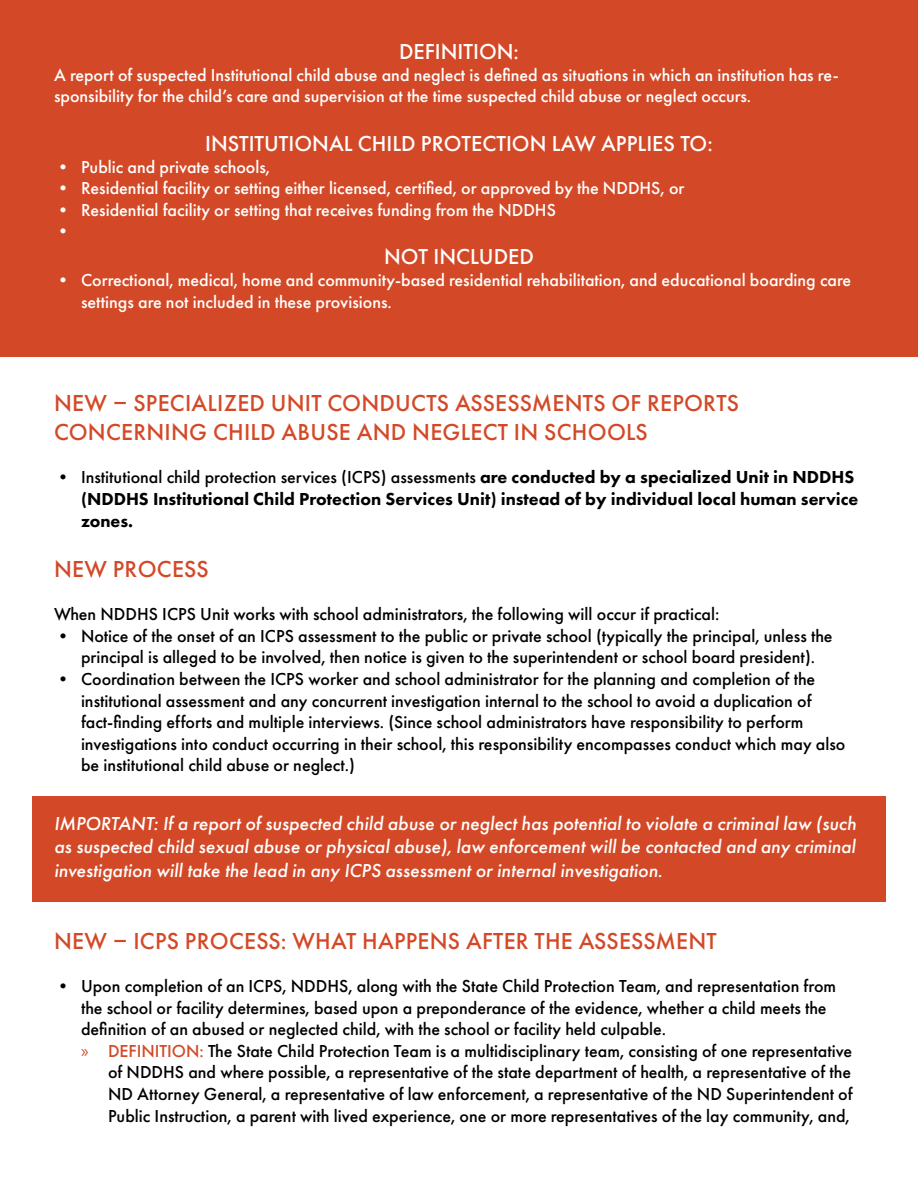
<style>
.page{position:relative;width:918px;height:1188px;background:#fff}
.page>*{position:absolute;margin:0;border:0;box-sizing:border-box;transform-origin:0 0}
.t1{font:500 24px/28.8px "Futura PT";letter-spacing:.01em;color:#d34927}
.t2{font:500 22.5px "Futura PT";color:#fff}
.t3{font:italic 500 19.5px/23.4px "Futura PT";color:#fff;text-align:justify}
.t4{font:500 18px/21.6px "Futura PT";color:#000;text-align:center}
.t5{font:500 18px/21.6px "Futura PT";color:#fff}
.t6{font:800 18px/21.6px "Futura PT";color:#000}
.s1{font-weight:500}
.s2{font-family:"Myriad Pro";font-weight:400;color:#d34927}
.s3{color:#d34927}
</style>
<div class="page">
<div style="left:32px;top:796px;width:854px;height:106px;background:#d34927"></div>
<div style="left:0;top:0;width:918px;height:356px;background:#d34927"></div>
<p class="t2" style="left:399px;top:38px;width:121px">DEFINITION:</p>
<p class="t5" style="left:54px;top:64px;width:787px">A report of suspected Institutional child abuse and neglect is defined as situations in which an institution has re&shy;sponsibility for the child’s care and supervision at the time suspected child abuse or neglect occurs.</p>
<p class="t2" style="left:205px;top:130px;width:509px">INSTITUTIONAL CHILD PROTECTION LAW APPLIES TO:</p>
<p class="t5" style="left:54px;top:156px;width:218px">• Public and private schools,</p>
<p class="t5" style="left:54px;top:177px;width:632px">• Residential facility or setting either licensed, certified, or approved by the NDDHS, or</p>
<p class="t5" style="left:54px;top:199px;width:503px">• Residential facility or setting that receives funding from the NDDHS •</p>
<p class="t2" style="left:384px;top:243px;width:151px">NOT INCLUDED</p>
<p class="t5" style="left:81px;top:269px;width:772px;text-indent:-27px">• Correctional, medical, home and community-based residential rehabilitation, and educational boarding care settings are not included in these provisions.</p>
<h1 class="t1" style="left:54px;top:389px;width:687px">NEW – SPECIALIZED UNIT CONDUCTS ASSESSMENTS OF REPORTS<br>CONCERNING CHILD ABUSE AND NEGLECT IN SCHOOLS</h1>
<p class="t6" style="left:81px;top:466px;width:779px;text-indent:-27px"><span class="s1">• Institutional child protection services (ICPS) assessments</span> are conducted by a specialized Unit in NDDHS (NDDHS Institutional Child Protection Services Unit) instead of by individual local human service zones.</p>
<h1 class="t1" style="left:54px;top:555px;width:156px">NEW PROCESS</h1>
<p class="t4" style="left:54px;top:603px;width:667px">When NDDHS ICPS Unit works with school administrators, the following will occur if practical:</p>
<p class="t4" style="left:54px;top:625px;width:780px">• Notice of the onset of an ICPS assessment to the public or private school (typically the principal, unless the principal is alleged to be involved, then notice is given to the superintendent or school board president).</p>
<p class="t4" style="left:81px;top:668px;width:766px;text-align:left;text-indent:-27px">• Coordination between the ICPS worker and school administrator for the planning and completion of the institutional assessment and any concurrent investigation internal to the school to avoid a duplication of fact-finding efforts and multiple interviews. (Since school administrators have responsibility to perform investigations into conduct occurring in their school, this responsibility encompasses conduct which may also be institutional child abuse or neglect.)</p>
<p class="t3" style="left:54px;top:812px;width:804px">IMPORTANT: If a report of suspected child abuse or neglect has potential to violate a criminal law (such as suspected child sexual abuse or physical abuse), law enforcement will be contacted and any criminal investigation will take the lead in any ICPS assessment or internal investigation.</p>
<h1 class="t1" style="left:54px;top:926px;width:664px">NEW – ICPS PROCESS: WHAT HAPPENS AFTER THE ASSESSMENT</h1>
<p class="t4" style="left:54px;top:975px;width:784px">• Upon completion of an ICPS, NDDHS, along with the State Child Protection Team, and representation from</p>
<p class="t4" style="left:81px;top:997px;width:747px">the school or facility determines, based upon a preponderance of the evidence, whether a child meets the</p>
<p class="t4" style="left:81px;top:1018px;width:587px">definition of an abused or neglected child, with the school or facility held culpable.</p>
<p class="t4" style="left:81px;top:1040px;width:773px"><span class="s2">»</span> <span class="s3">DEFINITION:</span> The State Child Protection Team is a multidisciplinary team, consisting of one representative</p>
<p class="t4" style="left:108px;top:1062px;width:745px">of NDDHS and where possible, a representative of the state department of health, a representative of the</p>
<p class="t4" style="left:108px;top:1083px;width:746px">ND Attorney General, a representative of law enforcement, a representative of the ND Superintendent of</p>
<p class="t4" style="left:108px;top:1105px;width:743px">Public Instruction, a parent with lived experience, one or more representatives of the lay community, and,</p>
</div>
